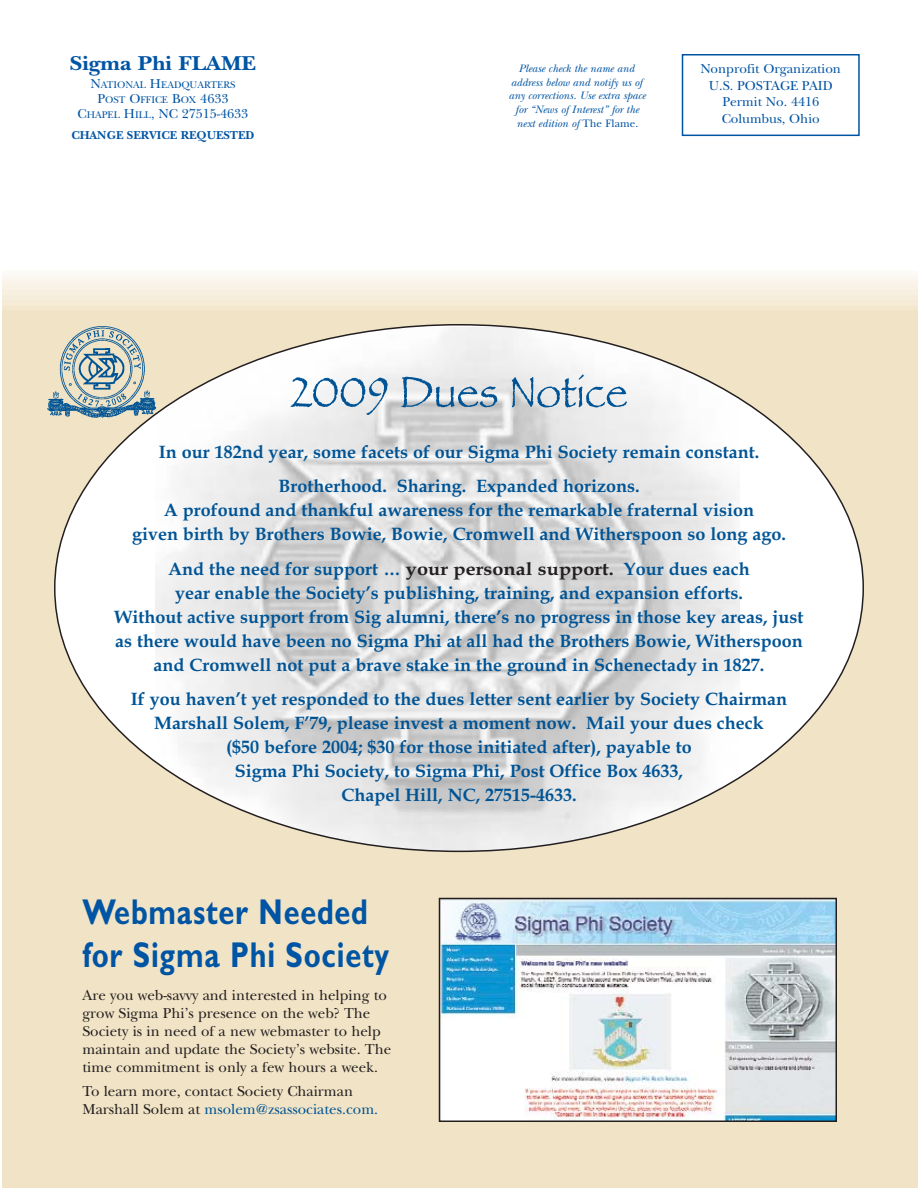
<style>
.page{position:relative;width:918px;height:1188px;background:#fff}
.page>*{position:absolute;margin:0;border:0;box-sizing:border-box;transform-origin:0 0}
.t1{font:condensed 45px "Papyrus";color:#005495;scale:1.34 1}
.t2{font:700 36px/43.2px "Gill Sans";letter-spacing:.025em;color:#0054a4;scale:.8 1}
.t3{font:700 21px "New Baskerville";color:#0054a4;scale:1.11 1}
.t4{font:700 18px/24px "Book Antiqua";color:#005495;text-align:center}
.t5{font:15px/18px "New Baskerville";color:#231f20}
.t6{font:13.5px/16.5px "New Baskerville";color:#0054a4;text-align:center}
.t7{font:700 12px "New Baskerville";color:#0054a4}
.t8{font:italic 11.25px/13.5px "New Baskerville";color:#0054a4;text-align:center}
.t9{font:10.2px/15px "New Baskerville";color:#0054a4;text-align:center}
.s1{font-size:13.5px}
.s2{font-size:10.2px}
.s3{font-style:normal}
.s4{color:#231f20}
.s5{color:#005495}
</style>
<div class="page">
<div style="left:2px;top:310px;width:916px;height:878px;background:#f1e3c5"></div>
<img style="left:47px;top:392px;width:7px;height:24px">
<svg style="left:54px;top:324px;width:810px;height:528px"></svg>
<div style="left:682px;top:54px;width:178px;height:82px;border:2px solid #0054a4"></div>
<img style="left:442px;top:901px;width:392px;height:218px">
<div style="left:439px;top:898px;width:398px;height:224px;border:2px solid #231f20"></div>
<hr style="left:2px;top:306px;width:916px;height:4px;background:#f4e9d3">
<hr style="left:2px;top:305px;width:916px;height:4px;background:#f3e6cb">
<hr style="left:2px;top:302px;width:916px;height:4px;background:#f5ebd5">
<hr style="left:2px;top:299px;width:916px;height:4px;background:#f4e8d1">
<hr style="left:2px;top:296px;width:916px;height:4px;background:#f6eddc">
<hr style="left:2px;top:295px;width:916px;height:4px;background:#f5ead6">
<hr style="left:2px;top:291px;width:916px;height:4px;background:#f6ecda">
<hr style="left:2px;top:288px;width:916px;height:4px;background:#f7eede">
<hr style="left:2px;top:284px;width:916px;height:4px;background:#f9f1e4">
<hr style="left:2px;top:280px;width:916px;height:4px;background:#faf3e8">
<hr style="left:2px;top:277px;width:916px;height:4px;background:#fbf6ec">
<hr style="left:2px;top:274px;width:916px;height:4px;background:#fcf8f1">
<hr style="left:2px;top:271px;width:916px;height:4px;background:#fefbf6">
<hr style="left:2px;top:270px;width:916px;height:3px;background:#fdfdfa">
<p class="t3" style="left:70px;top:56px;width:169px">Sigma Phi FLAME</p>
<p class="t9" style="left:90px;top:78px;width:146px"><span class="s1">N</span>ATIONAL <span class="s1">H</span>EADQUARTERS<br><span class="s1">P</span>OST <span class="s1">O</span>FFICE <span class="s1">B</span>OX <span class="s1">4633</span></p>
<p class="t6" style="left:78px;top:107px;width:172px">C<span class="s2">HAPEL</span> H<span class="s2">ILL</span>, NC 27515-4633</p>
<p class="t7" style="left:71px;top:131px;width:185px">CHANGE SERVICE REQUESTED</p>
<p class="t8" style="left:508px;top:63px;width:139px">Please check the name and address below and notify us of any corrections. Use extra space for “News of Interest” for the next edition of <span class="s3">The Flame.</span></p>
<p class="t6" style="left:700px;top:62px;width:142px">Nonprofit Organization<br>U.S. POSTAGE PAID<br>Permit No. 4416<br>Columbus, Ohio</p>
<h1 class="t1" style="left:291px;top:365px;width:253px">2009 Dues Notice</h1>
<p class="t4" style="left:159px;top:436px;width:602px;line-height:34.5px">In our 182nd year, some facets of our Sigma Phi Society remain constant.<br>Brotherhood. Sharing. Expanded horizons.</p>
<p class="t4" style="left:132px;top:500px;width:655px">A profound and thankful awareness for the remarkable fraternal vision<br>given birth by Brothers Bowie, Bowie, Cromwell and Witherspoon so long ago.</p>
<p class="t4" style="left:114px;top:558px;width:691px">And the need for support … <span class="s4">your personal support.</span> Your dues each<br>year enable the Society’s publishing, training, and expansion efforts.<br>Without active support from Sig alumni, there’s no progress in those key areas, just as there would have been no Sigma Phi at all had the Brothers Bowie, Witherspoon and Cromwell not put a brave stake in the ground in Schenectady in 1827.</p>
<p class="t4" style="left:131px;top:689px;width:658px">If you haven’t yet responded to the dues letter sent earlier by Society Chairman Marshall Solem, F’79, please invest a moment now. Mail your dues check<br>($50 before 2004; $30 for those initiated after), payable to<br>Sigma Phi Society, to Sigma Phi, Post Office Box 4633,<br>Chapel Hill, NC, 27515-4633.</p>
<h2 class="t2" style="left:82px;top:894px;width:385px">Webmaster Needed for Sigma Phi Society</h2>
<p class="t5" style="left:82px;top:988px;width:310px">Are you web-savvy and interested in helping to grow Sigma Phi’s presence on the web? The Society is in need of a new webmaster to help maintain and update the Society’s website. The time commitment is only a few hours a week.</p>
<p class="t5" style="left:82px;top:1084px;width:297px">To learn more, contact Society Chairman<br>Marshall Solem at <span class="s5">msolem@zsassociates.com.</span></p>
</div>
